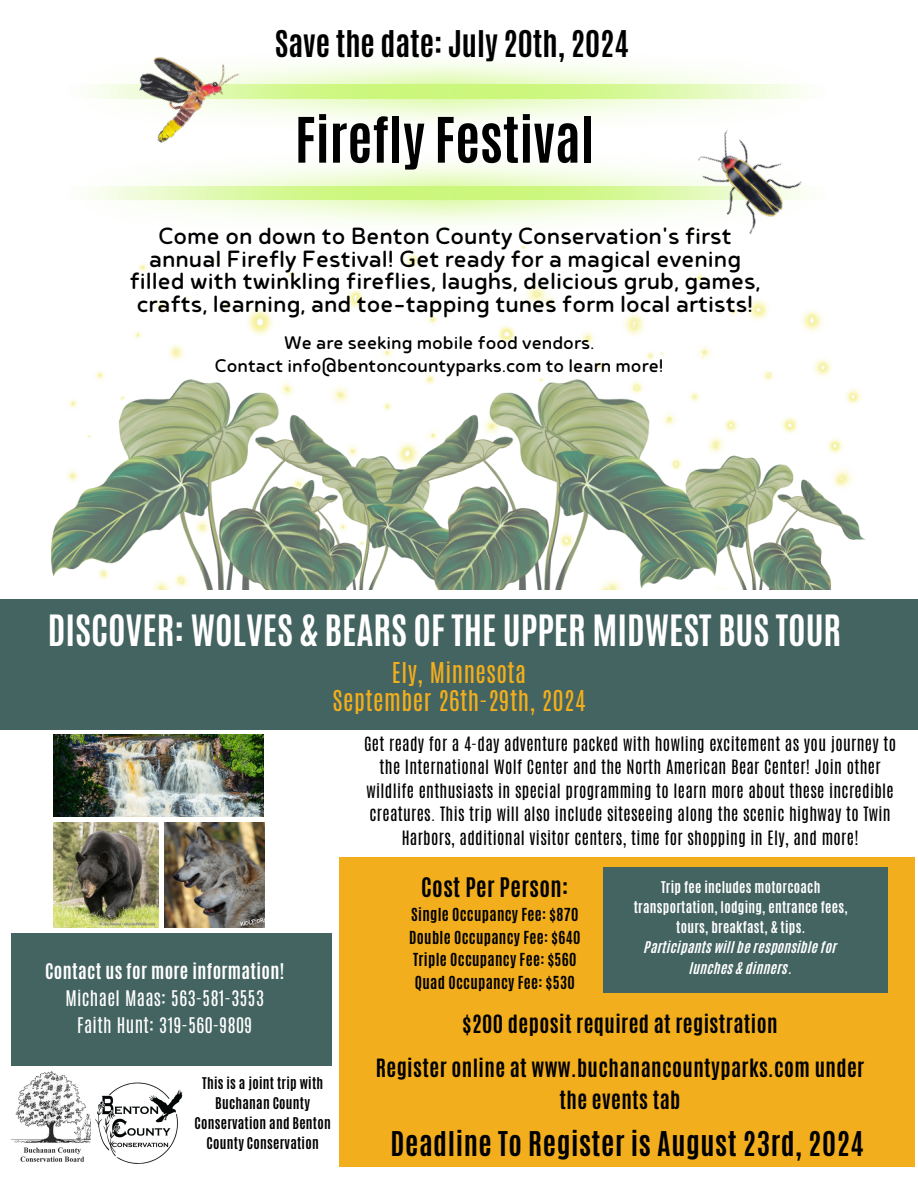
<style>
.page{position:relative;width:918px;height:1188px;background:#fff}
.page>*{position:absolute;margin:0;border:0;box-sizing:border-box;transform-origin:0 0}
.t1{font:700 53.25px "Antonio";color:#000}
.t2{font:700 36px "Antonio";color:#fff}
.t3{font:700 30.75px "Antonio";color:#000}
.t4{font:700 28.5px "Antonio";letter-spacing:.02em;color:#000}
.t5{font:27.75px/22.5px "Betm Rounded";color:#000;text-align:center}
.t6{font:24px/28.2px "Antonio";letter-spacing:.02em;color:#f2ae1c;text-align:center}
.t7{font:700 22.5px "Antonio";letter-spacing:.02em;color:#000}
.t8{font:21.75px/22.5px "Betm Rounded";color:#000;text-align:center}
.t9{font:700 21px/44.5px "Antonio";letter-spacing:.02em;color:#000;text-align:center}
.t10{font:18px/27px "Antonio";letter-spacing:.02em;color:#fff;text-align:center}
.t11{font:700 18px "Antonio";letter-spacing:.02em;color:#fff}
.t12{font:16.5px/23.7px "Antonio";letter-spacing:.02em;color:#000;text-align:center}
.t13{font:700 15px/22.5px "Antonio";letter-spacing:.02em;color:#000;text-align:center}
.t14{font:700 13.5px/20.2px "Antonio";letter-spacing:.02em;color:#fff;text-align:center}
.t15{font:700 13.5px/20.2px "Antonio";letter-spacing:.02em;color:#000;text-align:center}
.t16{font:13.5px/20.2px "CA Generated";letter-spacing:.02em;color:#fff;text-align:center}
</style>
<div class="page">
<div style="left:0;top:599px;width:918px;height:131px;background:#446461"></div>
<div style="left:11px;top:933px;width:321px;height:133px;background:#446461"></div>
<div style="left:339px;top:858px;width:576px;height:309px;background:#f2ae1c"></div>
<img style="left:11px;top:1071px;width:80px;height:91px">
<img style="left:95px;top:1082px;width:88px;height:81px">
<img style="left:53px;top:823px;width:105px;height:104px">
<img style="left:165px;top:823px;width:99px;height:105px">
<img style="left:53px;top:735px;width:211px;height:82px">
<div style="left:603px;top:867px;width:285px;height:125px;background:#446461"></div>
<img style="left:51px;top:245px;width:815px;height:345px">
<svg style="left:74px;top:85px;width:746px;height:13px;background:#d9f8a1"></svg>
<svg style="left:74px;top:186px;width:746px;height:14px;background:#d8f89e"></svg>
<img style="left:117px;top:56px;width:123px;height:87px">
<img style="left:685px;top:119px;width:120px;height:116px">
<h3 class="t3" style="left:275px;top:22px;width:355px">Save the date: July 20th, 2024</h3>
<h1 class="t1" style="left:295px;top:102px;width:301px">Firefly Festival</h1>
<h3 class="t5" style="left:130px;top:222px;width:632px">Come on down to Benton County Conservation's first annual Firefly Festival! Get ready for a magical evening filled with twinkling fireflies, laughs, delicious grub, games, crafts, learning, and toe-tapping tunes form local artists!</h3>
<h3 class="t8" style="left:215px;top:330px;width:450px">We are seeking mobile food vendors.<br>Contact info@bentoncountyparks.com to learn more!</h3>
<h2 class="t2" style="left:48px;top:605px;width:795px">DISCOVER: WOLVES &amp; BEARS OF THE UPPER MIDWEST BUS TOUR</h2>
<h3 class="t6" style="left:333px;top:658px;width:254px">Ely, Minnesota<br>September 26th-29th, 2024</h3>
<p class="t11" style="left:45px;top:958px;width:241px">Contact us for more information!</p>
<p class="t10" style="left:65px;top:985px;width:200px">Michael Maas: 563-581-3553<br>Faith Hunt: 319-560-9809</p>
<p class="t15" style="left:195px;top:1073px;width:138px">This is a joint trip with<br>Buchanan County<br>Conservation and Benton<br>County Conservation</p>
<p class="t12" style="left:364px;top:732px;width:534px">Get ready for a 4-day adventure packed with howling excitement as you journey to the International Wolf Center and the North American Bear Center! Join other wildlife enthusiasts in special programming to learn more about these incredible creatures. This trip will also include siteseeing along the scenic highway to Twin Harbors, additional visitor centers, time for shopping in Ely, and more!</p>
<h3 class="t7" style="left:421px;top:871px;width:149px">Cost Per Person:</h3>
<p class="t13" style="left:409px;top:904px;width:173px">Single Occupancy Fee: $870<br>Double Occupancy Fee: $640<br>Triple Occupancy Fee: $560<br>Quad Occupancy Fee: $530</p>
<p class="t14" style="left:634px;top:877px;width:215px">Trip fee includes motorcoach transportation, lodging, entrance fees, tours, breakfast, &amp; tips.</p>
<p class="t16" style="left:645px;top:938px;width:194px">Participants will be responsible for lunches &amp; dinners.</p>
<p class="t9" style="left:376px;top:1001px;width:490px">$200 deposit required at registration<br>Register online at www.buchanancountyparks.com under</p>
<p class="t9" style="left:560px;top:1077px;width:122px">the events tab</p>
<h3 class="t4" style="left:391px;top:1123px;width:475px">Deadline To Register is August 23rd, 2024</h3>
</div>
